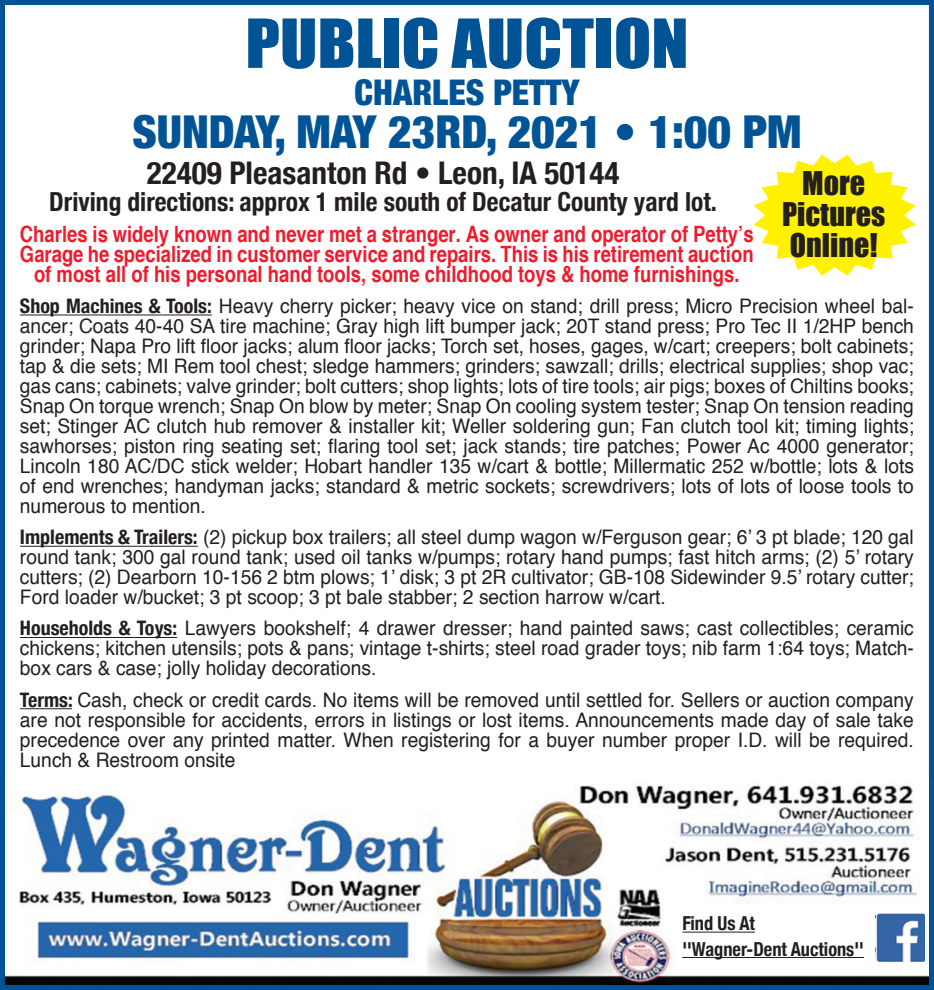
<style>
.page{position:relative;width:934px;height:990px;background:#fff}
.page>*{position:absolute;margin:0;border:0;box-sizing:border-box;transform-origin:0 0}
.t1{font:62.5px "Impact";color:#005495;scale:1.1 1}
.t2{font:900 condensed 45.25px "Helvetica Neue";color:#005495}
.t3{font:900 condensed 35.25px "Helvetica Neue";color:#005495}
.t4{font:700 condensed 31.25px "Helvetica Neue";color:#231f20}
.t5{font:30px/31px "Impact";color:#231f20;text-align:center}
.t6{font:700 condensed 26.25px "Helvetica Neue";color:#231f20}
.t7{font:700 condensed 22.5px/19.8px "Helvetica";color:#ee1b2c;text-align:center}
.t8{font:20px/20px "Helvetica";color:#231f20;text-align:justify;scale:.96 1}
.t9{font:700 condensed 19.25px/25.5px "Helvetica Neue";color:#231f20;scale:.95 1}
.s1{font-family:"Helvetica Neue";font-weight:700;font-stretch:condensed}
</style>
<div class="page">
<hr style="left:20px;top:314px;width:192px;height:1px;background:#231f20">
<hr style="left:20px;top:546px;width:178px;height:1px;background:#231f20">
<hr style="left:20px;top:637px;width:157px;height:1px;background:#231f20">
<hr style="left:20px;top:708px;width:52px;height:1px;background:#231f20">
<div style="left:0;top:0;width:934px;height:990px;border:5px solid #005495"></div>
<img style="left:5px;top:779px;width:924px;height:206px">
<div style="left:876px;top:904px;width:49px;height:59px;background:#fff"></div>
<img style="left:877px;top:913px;width:48px;height:49px">
<div style="left:675px;top:904px;width:200px;height:59px;background:#fff"></div>
<hr style="left:682px;top:932px;width:73px;height:1px;background:#231f20">
<hr style="left:682px;top:957px;width:182px;height:1px;background:#231f20">
<svg style="left:753px;top:155px;width:162px;height:121px"></svg>
<h1 class="t1" style="left:245px;top:-5px;width:404px">PUBLIC AUCTION</h1>
<h3 class="t3" style="left:355px;top:64px;width:226px">CHARLES PETTY</h3>
<h2 class="t2" style="left:132px;top:95px;width:671px">SUNDAY, MAY 23RD, 2021 • 1:00 PM</h2>
<h3 class="t4" style="left:147px;top:147px;width:474px">22409 Pleasanton Rd • Leon, IA 50144</h3>
<h3 class="t6" style="left:49px;top:180px;width:669px">Driving directions: approx 1 mile south of Decatur County yard lot.</h3>
<p class="t7" style="left:20px;top:224px;width:735px">Charles is widely known and never met a stranger. As owner and operator of Petty’s<br>Garage he specialized in customer service and repairs. This is his retirement auction of most all of his personal hand tools, some childhood toys &amp; home furnishings.</p>
<p class="t8" style="left:20px;top:297px;width:933px"><span class="s1">Shop Machines &amp; Tools:</span> Heavy cherry picker; heavy vice on stand; drill press; Micro Precision wheel bal&shy;ancer; Coats 40-40 SA tire machine; Gray high lift bumper jack; 20T stand press; Pro Tec II 1/2HP bench grinder; Napa Pro lift floor jacks; alum floor jacks; Torch set, hoses, gages, w/cart; creepers; bolt cabinets; tap &amp; die sets; MI Rem tool chest; sledge hammers; grinders; sawzall; drills; electrical supplies; shop vac; gas cans; cabinets; valve grinder; bolt cutters; shop lights; lots of tire tools; air pigs; boxes of Chiltins books; Snap On torque wrench; Snap On blow by meter; Snap On cooling system tester; Snap On tension reading set; Stinger AC clutch hub remover &amp; installer kit; Weller soldering gun; Fan clutch tool kit; timing lights; sawhorses; piston ring seating set; flaring tool set; jack stands; tire patches; Power Ac 4000 generator; Lincoln 180 AC/DC stick welder; Hobart handler 135 w/cart &amp; bottle; Millermatic 252 w/bottle; lots &amp; lots of end wrenches; handyman jacks; standard &amp; metric sockets; screwdrivers; lots of lots of loose tools to numerous to mention.</p>
<p class="t8" style="left:20px;top:528px;width:932px"><span class="s1">Implements &amp; Trailers:</span> (2) pickup box trailers; all steel dump wagon w/Ferguson gear; 6’ 3 pt blade; 120 gal round tank; 300 gal round tank; used oil tanks w/pumps; rotary hand pumps; fast hitch arms; (2) 5’ rotary cutters; (2) Dearborn 10-156 2 btm plows; 1’ disk; 3 pt 2R cultivator; GB-108 Sidewinder 9.5’ rotary cutter; Ford loader w/bucket; 3 pt scoop; 3 pt bale stabber; 2 section harrow w/cart.</p>
<p class="t8" style="left:20px;top:619px;width:933px"><span class="s1">Households &amp; Toys:</span> Lawyers bookshelf; 4 drawer dresser; hand painted saws; cast collectibles; ceramic chickens; kitchen utensils; pots &amp; pans; vintage t-shirts; steel road grader toys; nib farm 1:64 toys; Match&shy;box cars &amp; case; jolly holiday decorations.</p>
<p class="t8" style="left:20px;top:690px;width:932px"><span class="s1">Terms:</span> Cash, check or credit cards. No items will be removed until settled for. Sellers or auction company are not responsible for accidents, errors in listings or lost items. Announcements made day of sale take precedence over any printed matter. When registering for a buyer number proper I.D. will be required.<br>Lunch &amp; Restroom onsite</p>
<h3 class="t5" style="left:782px;top:167px;width:105px">More<br>Pictures<br>Online!</h3>
<p class="t9" style="left:682px;top:909px;width:193px">Find Us At ''Wagner-Dent Auctions''</p>
</div>
